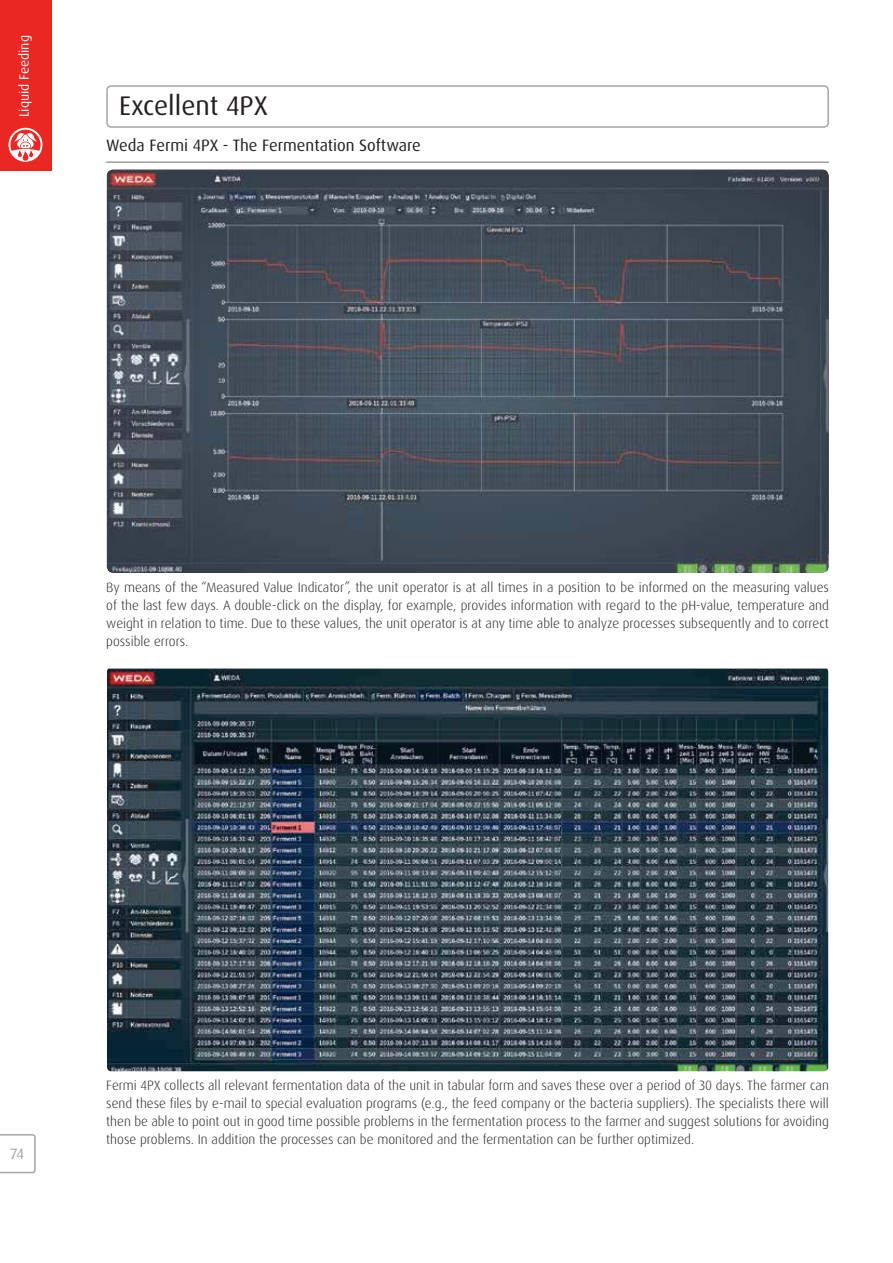
<style>
.page{position:relative;width:893px;height:1263px;background:#fff}
.page>*{position:absolute;margin:0;border:0;box-sizing:border-box;transform-origin:0 0}
.t1{font:27px "Dax OT";color:#231f20}
.t2{font:16.5px "Dax OT";color:#231f20}
.t3{font:15px "Dax OT";color:#a3a5a7}
.t4{font:300 13.5px/18px "Dax OT";color:#231f20;text-align:justify}
.t5{font:13.5px "Dax OT";color:#fff}
</style>
<div class="page">
<div style="left:106px;top:85px;width:723px;height:43px;border:2px solid #a3a5a7;border-radius:4px"></div>
<svg style="left:0;top:1134px;width:36px;height:40px"></svg>
<div style="left:0;top:0;width:51px;height:170px;background:#eb2724"></div>
<svg style="left:9px;top:128px;width:34px;height:34px"></svg>
<hr style="left:106px;top:162px;width:723px;height:1px;background:#6b6d70">
<img style="left:107px;top:169px;width:722px;height:404px;border-radius:7px">
<img style="left:107px;top:669px;width:721px;height:402px">
<p class="t5" style="left:18px;top:117px;width:83px;rotate:-90deg">Liquid Feeding</p>
<h1 class="t1" style="left:119px;top:94px;width:150px">Excellent 4PX</h1>
<p class="t2" style="left:106px;top:138px;width:316px">Weda Fermi 4PX - The Fermentation Software</p>
<p class="t4" style="left:106px;top:579px;width:724px">By means of the “Measured Value Indicator”, the unit operator is at all times in a position to be informed on the measuring values of the last few days. A double-click on the display, for example, provides information with regard to the pH-value, temperature and weight in relation to time. Due to these values, the unit operator is at any time able to analyze processes subsequently and to correct possible errors.</p>
<p class="t3" style="left:11px;top:1147px;width:15px">74</p>
<p class="t4" style="left:106px;top:1077px;width:724px">Fermi 4PX collects all relevant fermentation data of the unit in tabular form and saves these over a period of 30 days. The farmer can send these files by e-mail to special evaluation programs (e.g., the feed company or the bacteria suppliers). The specialists there will then be able to point out in good time possible problems in the fermentation process to the farmer and suggest solutions for avoiding those problems. In addition the processes can be monitored and the fermentation can be further optimized.</p>
</div>
